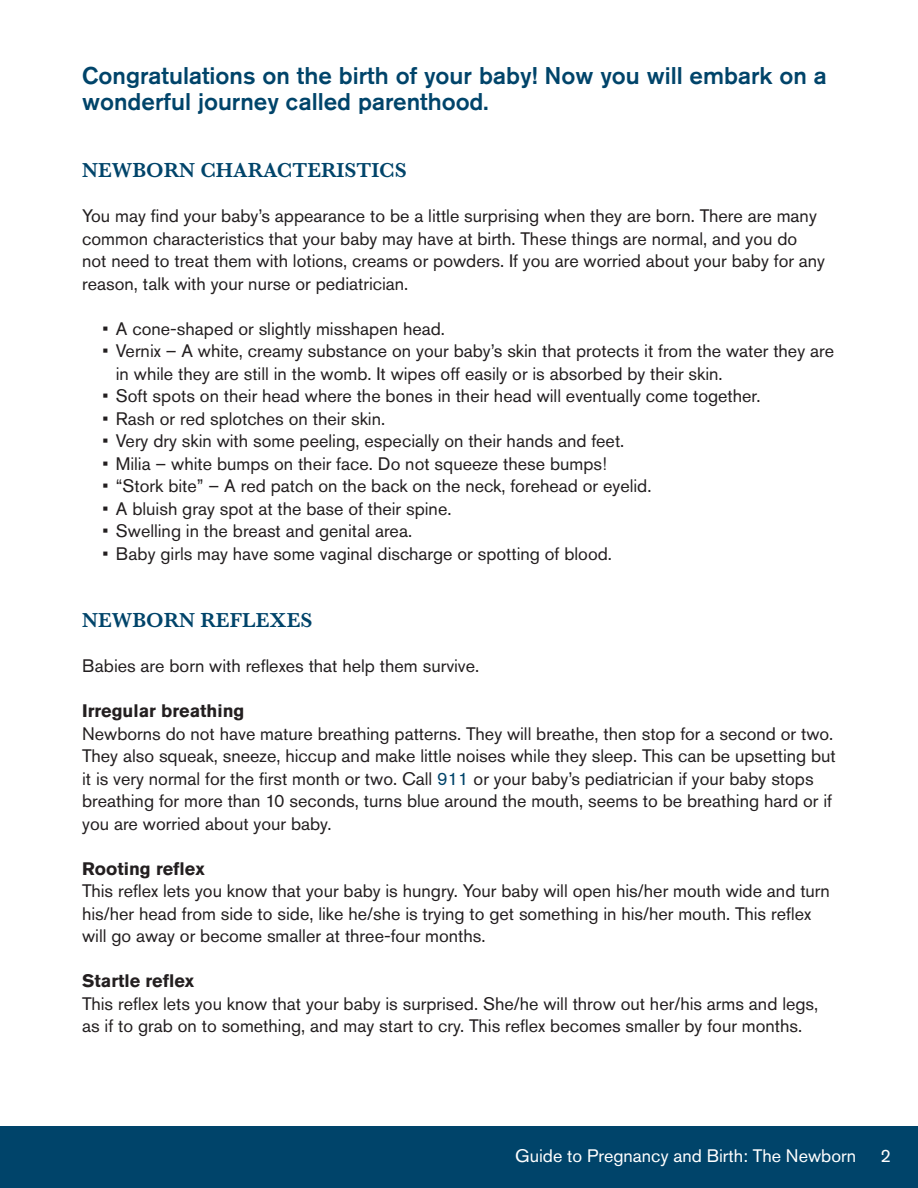
<style>
.page{position:relative;width:918px;height:1188px;background:#fff}
.page>*{position:absolute;margin:0;border:0;box-sizing:border-box;transform-origin:0 0}
.t1{font:500 24px/25.5px "Akzidenz Grotesk Std";color:#00446a}
.t2{font:600 21px "Baskerville";color:#00446a}
.t3{font:18px/22.5px "Akzidenz Grotesk Std";color:#231f20}
.t4{font:700 18px "Akzidenz Grotesk Std";color:#231f20}
.t5{font:18px "Akzidenz Grotesk Std";color:#fff}
.s1{color:#00446a}
</style>
<div class="page">
<div style="left:0;top:1126px;width:918px;height:62px;background:#00446a"></div>
<h1 class="t1" style="left:82px;top:63px;width:746px">Congratulations on the birth of your baby! Now you will embark on a wonderful journey called parenthood.</h1>
<p class="t2" style="left:82px;top:156px;width:326px">NEWBORN CHARACTERISTICS</p>
<p class="t3" style="left:82px;top:205px;width:745px">You may find your baby’s appearance to be a little surprising when they are born. There are many common characteristics that your baby may have at birth. These things are normal, and you do not need to treat them with lotions, creams or powders. If you are worried about your baby for any reason, talk with your nurse or pediatrician.</p>
<p class="t3" style="left:102px;top:317px;width:344px">• A cone-shaped or slightly misshapen head.</p>
<p class="t3" style="left:116px;top:340px;width:720px;text-indent:-14px">• Vernix – A white, creamy substance on your baby’s skin that protects it from the water they are in while they are still in the womb. It wipes off easily or is absorbed by their skin.</p>
<p class="t3" style="left:102px;top:385px;width:660px">• Soft spots on their head where the bones in their head will eventually come together.</p>
<p class="t3" style="left:102px;top:407px;width:284px">• Rash or red splotches on their skin.</p>
<p class="t3" style="left:102px;top:430px;width:524px">• Very dry skin with some peeling, especially on their hands and feet.</p>
<p class="t3" style="left:102px;top:452px;width:506px">• Milia – white bumps on their face. Do not squeeze these bumps!</p>
<p class="t3" style="left:102px;top:475px;width:551px">• “Stork bite” – A red patch on the back on the neck, forehead or eyelid.</p>
<p class="t3" style="left:102px;top:497px;width:351px">• A bluish gray spot at the base of their spine.</p>
<p class="t3" style="left:102px;top:520px;width:311px">• Swelling in the breast and genital area.</p>
<p class="t3" style="left:102px;top:542px;width:511px">• Baby girls may have some vaginal discharge or spotting of blood.</p>
<p class="t2" style="left:82px;top:606px;width:232px">NEWBORN REFLEXES</p>
<p class="t3" style="left:82px;top:655px;width:399px">Babies are born with reflexes that help them survive.</p>
<p class="t4" style="left:82px;top:700px;width:164px">Irregular breathing</p>
<p class="t3" style="left:82px;top:722px;width:755px">Newborns do not have mature breathing patterns. They will breathe, then stop for a second or two.<br>They also squeak, sneeze, hiccup and make little noises while they sleep. This can be upsetting but it is very normal for the first month or two. Call <span class="s1">911</span> or your baby’s pediatrician if your baby stops breathing for more than 10 seconds, turns blue around the mouth, seems to be breathing hard or if you are worried about your baby.</p>
<p class="t4" style="left:82px;top:858px;width:124px">Rooting reflex</p>
<p class="t3" style="left:82px;top:880px;width:749px">This reflex lets you know that your baby is hungry. Your baby will open his/her mouth wide and turn his/her head from side to side, like he/she is trying to get something in his/her mouth. This reflex will go away or become smaller at three-four months.</p>
<p class="t4" style="left:82px;top:970px;width:114px">Startle reflex</p>
<p class="t3" style="left:82px;top:992px;width:738px">This reflex lets you know that your baby is surprised. She/he will throw out her/his arms and legs, as if to grab on to something, and may start to cry. This reflex becomes smaller by four months.</p>
<p class="t5" style="left:515px;top:1145px;width:342px">Guide to Pregnancy and Birth: The Newborn</p>
<p class="t5" style="left:881px;top:1145px;width:12px">2</p>
</div>
